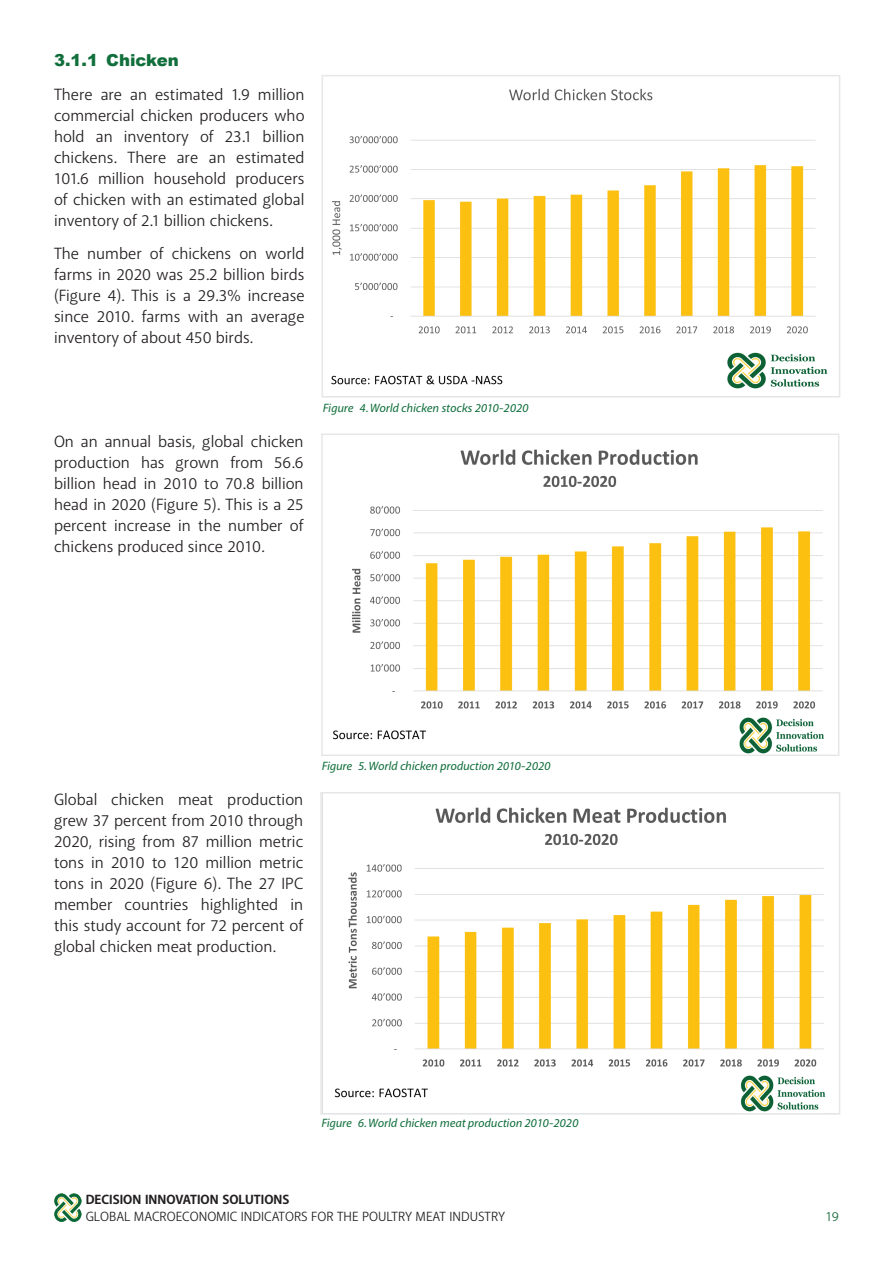
<style>
.page{position:relative;width:893px;height:1263px;background:#fff}
.page>*{position:absolute;margin:0;border:0;box-sizing:border-box;transform-origin:0 0}
.t1{font:16.5px/21px "Akagi Pro";color:#231f20;text-align:justify}
.t2{font:900 16.5px "Arial";color:#116f3c}
.t3{font:13.5px "Akagi Pro";color:#231f20}
.t4{font:700 13.5px "Akagi Pro";color:#231f20}
.t5{font:13.5px "Akagi Pro";color:#126635}
.t6{font:italic 500 12px "Akagi Pro";color:#116f3c}
</style>
<div class="page">
<img style="left:54px;top:1194px;width:28px;height:27px">
<img style="left:331px;top:88px;width:497px;height:301px">
<div style="left:322px;top:75px;width:518px;height:323px;border:2px solid #e6e7e9"></div>
<img style="left:333px;top:449px;width:491px;height:304px">
<div style="left:321px;top:433px;width:518px;height:323px;border:2px solid #e6e7e9"></div>
<img style="left:334px;top:807px;width:492px;height:305px">
<div style="left:320px;top:792px;width:520px;height:323px;border:2px solid #e6e7e9"></div>
<p class="t2" style="left:54px;top:48px;width:126px">3.1.1 Chicken</p>
<p class="t1" style="left:54px;top:84px;width:252px">There are an estimated 1.9 million commercial chicken producers who hold an inventory of 23.1 billion chickens. There are an estimated 101.6 million household producers of chicken with an estimated global inventory of 2.1 billion chickens.</p>
<p class="t1" style="left:54px;top:244px;width:252px">The number of chickens on world farms in 2020 was 25.2 billion birds (Figure 4). This is a 29.3% increase since 2010. farms with an average inventory of about 450 birds.</p>
<p class="t1" style="left:54px;top:431px;width:251px">On an annual basis, global chicken production has grown from 56.6 billion head in 2010 to 70.8 billion head in 2020 (Figure 5). This is a 25 percent increase in the number of chickens produced since 2010.</p>
<p class="t6" style="left:323px;top:400px;width:207px">Figure 4.World chicken stocks 2010-2020</p>
<p class="t1" style="left:54px;top:789px;width:251px">Global chicken meat production grew 37 percent from 2010 through 2020, rising from 87 million metric tons in 2010 to 120 million metric tons in 2020 (Figure 6). The 27 IPC member countries highlighted in this study account for 72 percent of global chicken meat production.</p>
<p class="t6" style="left:322px;top:759px;width:230px">Figure 5.World chicken production 2010-2020</p>
<p class="t4" style="left:86px;top:1191px;width:205px">DECISION INNOVATION SOLUTIONS</p>
<p class="t6" style="left:321px;top:1116px;width:259px">Figure 6.World chicken meat production 2010-2020</p>
<p class="t3" style="left:86px;top:1209px;width:421px">GLOBAL MACROECONOMIC INDICATORS FOR THE POULTRY MEAT INDUSTRY</p>
<p class="t5" style="left:826px;top:1209px;width:15px">19</p>
</div>
